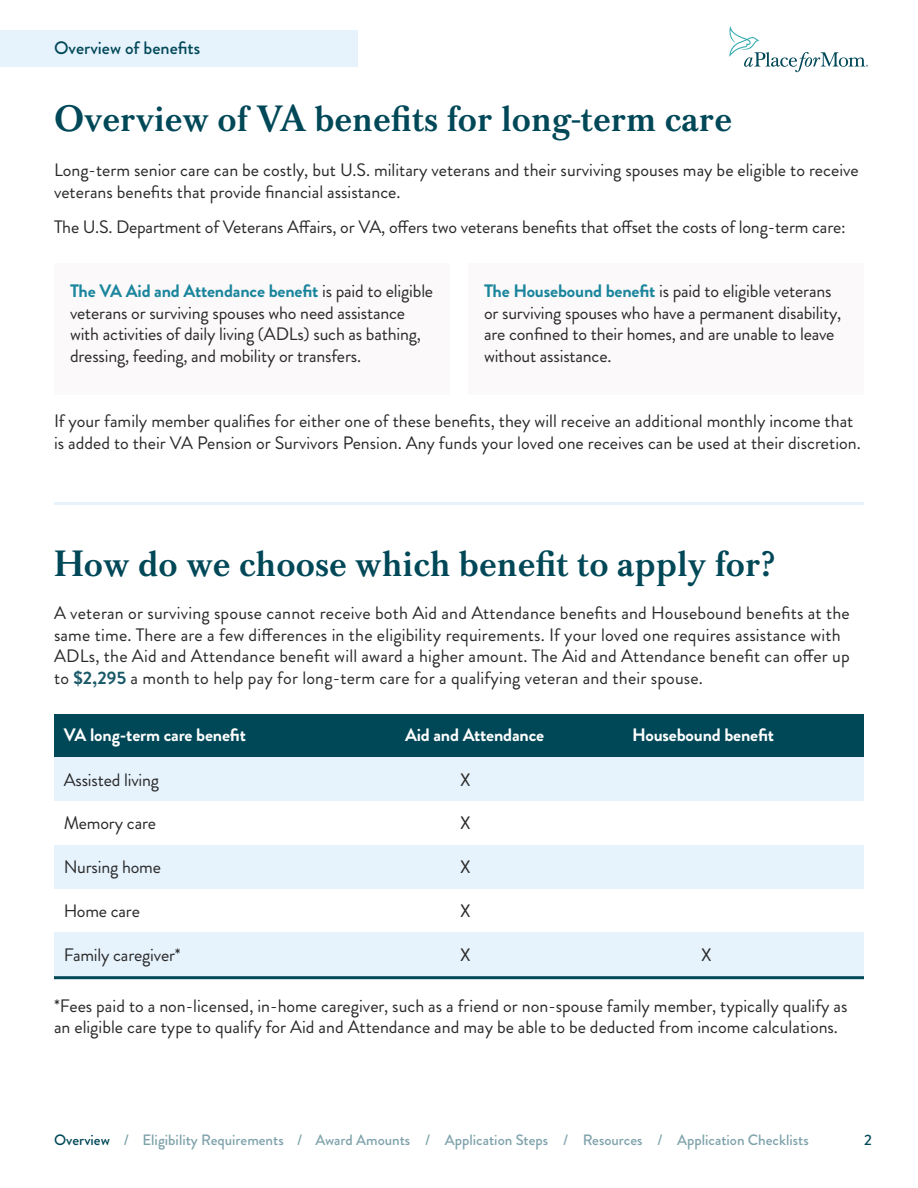
<style>
.page{position:relative;width:918px;height:1188px;background:#fff}
.page>*{position:absolute;margin:0;border:0;box-sizing:border-box;transform-origin:0 0}
.t1{font:700 36px "Baskerville Classico";color:#004858}
.t2{font:18px/21.6px "Brandon Grotesque";color:#292929}
.t3{font:700 18px "Brandon Grotesque";letter-spacing:-.01em;color:#fff}
.t4{font:500 18px "Brandon Grotesque";color:#004858}
.t5{font:500 15px "Brandon Grotesque";color:#80a3ac}
.t6{font:500 15px "Brandon Grotesque";color:#004858}
.s1{font-weight:700;color:#1a859c}
.s2{font-weight:700;color:#1a5a69}
.s3{color:#004858}
</style>
<div class="page">
<div style="left:54px;top:263px;width:396px;height:132px;background:#fbf9fa"></div>
<div style="left:54px;top:714px;width:810px;height:44px;background:#004858"></div>
<div style="left:54px;top:758px;width:810px;height:43px;background:#e6f2fc"></div>
<div style="left:54px;top:845px;width:810px;height:44px;background:#e6f2fc"></div>
<div style="left:54px;top:932px;width:810px;height:44px;background:#e6f2fc"></div>
<div style="left:468px;top:263px;width:396px;height:132px;background:#fbf9fa"></div>
<div style="left:0;top:30px;width:358px;height:37px;background:#e6f2fc"></div>
<hr style="left:54px;top:502px;width:810px;height:3px;background:#e6f2fc">
<hr style="left:54px;top:976px;width:810px;height:3px;background:#004858">
<svg style="left:729px;top:26px;width:139px;height:46px"></svg>
<p class="t4" style="left:54px;top:35px;width:148px">Overview of benefits</p>
<h1 class="t1" style="left:54px;top:96px;width:680px">Overview of VA benefits for long-term care</h1>
<p class="t2" style="left:54px;top:159px;width:806px">Long-term senior care can be costly, but U.S. military veterans and their surviving spouses may be eligible to receive veterans benefits that provide financial assistance.</p>
<p class="t2" style="left:54px;top:216px;width:793px">The U.S. Department of Veterans Affairs, or VA, offers two veterans benefits that offset the costs of long-term care:</p>
<p class="t2" style="left:70px;top:280px;width:365px"><span class="s1">The VA Aid and Attendance benefit</span> is paid to eligible veterans or surviving spouses who need assistance with activities of daily living (ADLs) such as bathing, dressing, feeding, and mobility or transfers.</p>
<p class="t2" style="left:484px;top:280px;width:359px"><span class="s1">The Housebound benefit</span> is paid to eligible veterans or surviving spouses who have a permanent disability, are confined to their homes, and are unable to leave without assistance.</p>
<p class="t2" style="left:54px;top:411px;width:808px">If your family member qualifies for either one of these benefits, they will receive an additional monthly income that is added to their VA Pension or Survivors Pension. Any funds your loved one receives can be used at their discretion.</p>
<h1 class="t1" style="left:54px;top:541px;width:722px">How do we choose which benefit to apply for?</h1>
<p class="t2" style="left:54px;top:602px;width:797px">A veteran or surviving spouse cannot receive both Aid and Attendance benefits and Housebound benefits at the same time. There are a few differences in the eligibility requirements. If your loved one requires assistance with ADLs, the Aid and Attendance benefit will award a higher amount. The Aid and Attendance benefit can offer up to <span class="s2">$2,295</span> a month to help pay for long-term care for a qualifying veteran and their spouse.</p>
<p class="t3" style="left:64px;top:722px;width:184px">VA long-term care benefit</p>
<p class="t3" style="left:405px;top:722px;width:141px">Aid and Attendance</p>
<p class="t3" style="left:632px;top:722px;width:144px">Housebound benefit</p>
<p class="t2" style="left:64px;top:769px;width:97px">Assisted living</p>
<p class="t2" style="left:64px;top:813px;width:94px">Memory care</p>
<p class="t2" style="left:64px;top:856px;width:99px">Nursing home</p>
<p class="t2" style="left:64px;top:900px;width:78px">Home care</p>
<p class="t2" style="left:64px;top:944px;width:119px">Family caregiver*</p>
<p class="t2" style="left:460px;top:769px;width:12px">X</p>
<p class="t2" style="left:460px;top:813px;width:12px">X</p>
<p class="t2" style="left:460px;top:856px;width:12px">X</p>
<p class="t2" style="left:460px;top:900px;width:12px">X</p>
<p class="t2" style="left:460px;top:944px;width:12px">X</p>
<p class="t2" style="left:701px;top:944px;width:12px">X</p>
<p class="t2" style="left:54px;top:995px;width:795px">*Fees paid to a non-licensed, in-home caregiver, such as a friend or non-spouse family member, typically qualify as an eligible care type to qualify for Aid and Attendance and may be able to be deducted from income calculations.</p>
<p class="t5" style="left:54px;top:1129px;width:756px"><span class="s3">Overview</span> / Eligibility Requirements / Award Amounts / Application Steps / Resources / Application Checklists</p>
<p class="t6" style="left:864px;top:1129px;width:9px">2</p>
</div>
